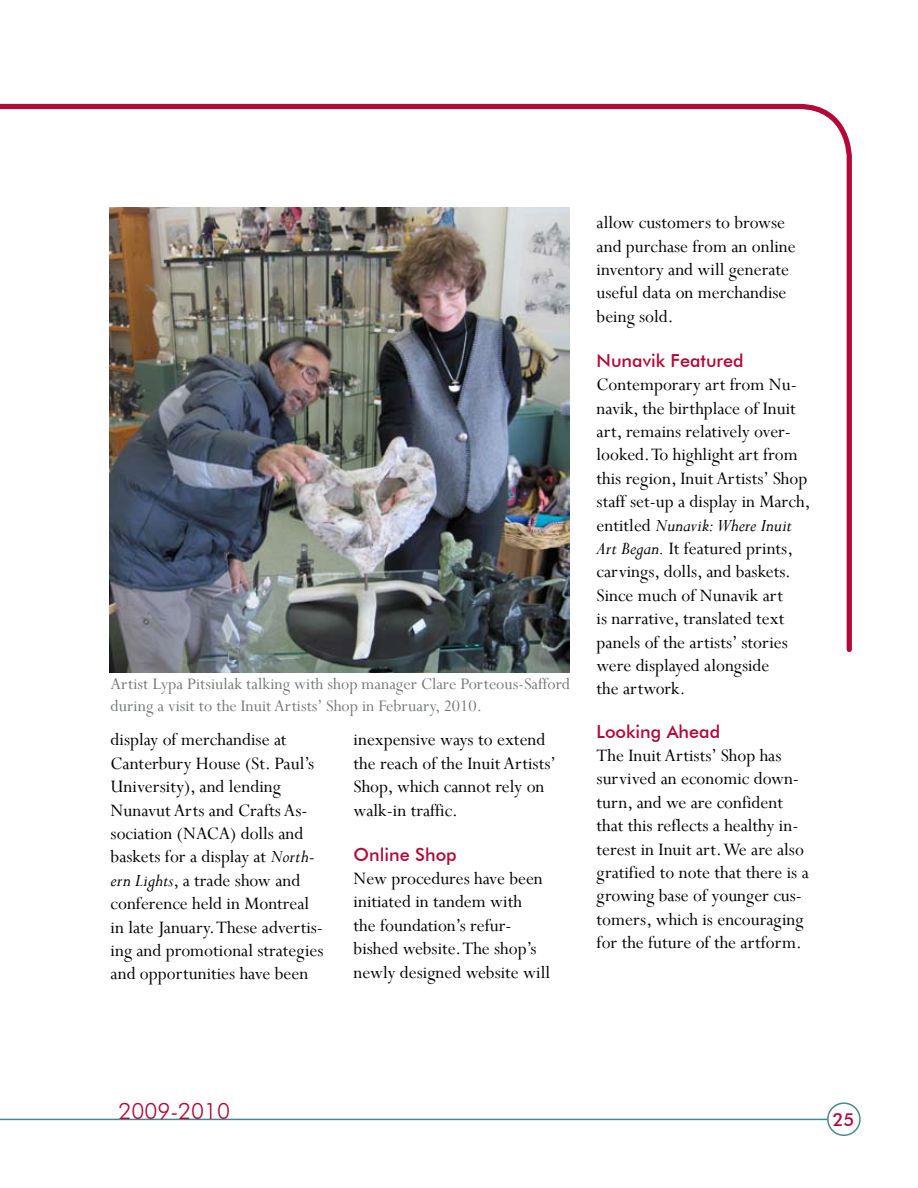
<style>
.page{position:relative;width:918px;height:1188px;background:#fff}
.page>*{position:absolute;margin:0;border:0;box-sizing:border-box;transform-origin:0 0}
.t1{font:300 22.5px "Futura BT";color:#b30838}
.t2{font:19.5px/23.4px "Perpetua";color:#000}
.t3{font:18px/21.6px "Perpetua";color:#757779}
.t4{font:500 18px "Futura BT";color:#b30838}
.s1{font-style:italic}
</style>
<div class="page">
<hr style="left:0;top:1119px;width:828px;height:1px;background:#4d878e">
<div style="left:827px;top:1102px;width:34px;height:34px;border:2px solid #4d878e;border-radius:50%"></div>
<img style="left:110px;top:655px;width:460px;height:17px">
<img style="left:0;top:103px;width:852px;height:552px">
<p class="t3" style="left:111px;top:673px;width:461px">Artist Lypa Pitsiulak talking with shop manager Clare Porteous-Safford during a visit to the Inuit Artists’ Shop in February, 2010.</p>
<p class="t2" style="left:111px;top:728px;width:214px">display of merchandise at<br>Canterbury House (St. Paul’s<br>University), and lending<br>Nunavut Arts and Crafts As&shy;sociation (NACA) dolls and baskets for a display at <span class="s1">North&shy;ern Lights</span>, a trade show and conference held in Montreal in late January. These advertis&shy;ing and promotional strategies and opportunities have been</p>
<p class="t2" style="left:354px;top:728px;width:204px">inexpensive ways to extend the reach of the Inuit Artists’<br>Shop, which cannot rely on walk-in traffic.</p>
<p class="t4" style="left:354px;top:843px;width:105px">Online Shop</p>
<p class="t2" style="left:354px;top:866px;width:198px">New procedures have been initiated in tandem with<br>the foundation’s refur&shy;bished website. The shop’s newly designed website will</p>
<p class="t2" style="left:597px;top:211px;width:201px">allow customers to browse and purchase from an online inventory and will generate useful data on merchandise being sold.</p>
<p class="t4" style="left:597px;top:350px;width:149px">Nunavik Featured</p>
<p class="t2" style="left:597px;top:373px;width:215px">Contemporary art from Nu&shy;navik, the birthplace of Inuit art, remains relatively over&shy;looked. To highlight art from this region, Inuit Artists’ Shop staff set-up a display in March, entitled <span class="s1">Nunavik: Where Inuit<br>Art Began.</span> It featured prints, carvings, dolls, and baskets.<br>Since much of Nunavik art<br>is narrative, translated text panels of the artists’ stories were displayed alongside<br>the artwork.</p>
<p class="t4" style="left:597px;top:720px;width:125px">Looking Ahead</p>
<p class="t2" style="left:597px;top:743px;width:214px">The Inuit Artists’ Shop has survived an economic down&shy;turn, and we are confident that this reflects a healthy in&shy;terest in Inuit art. We are also gratified to note that there is a growing base of younger cus&shy;tomers, which is encouraging for the future of the artform.</p>
<p class="t1" style="left:118px;top:1097px;width:113px">2009-2010</p>
<p class="t4" style="left:833px;top:1109px;width:23px">25</p>
</div>
